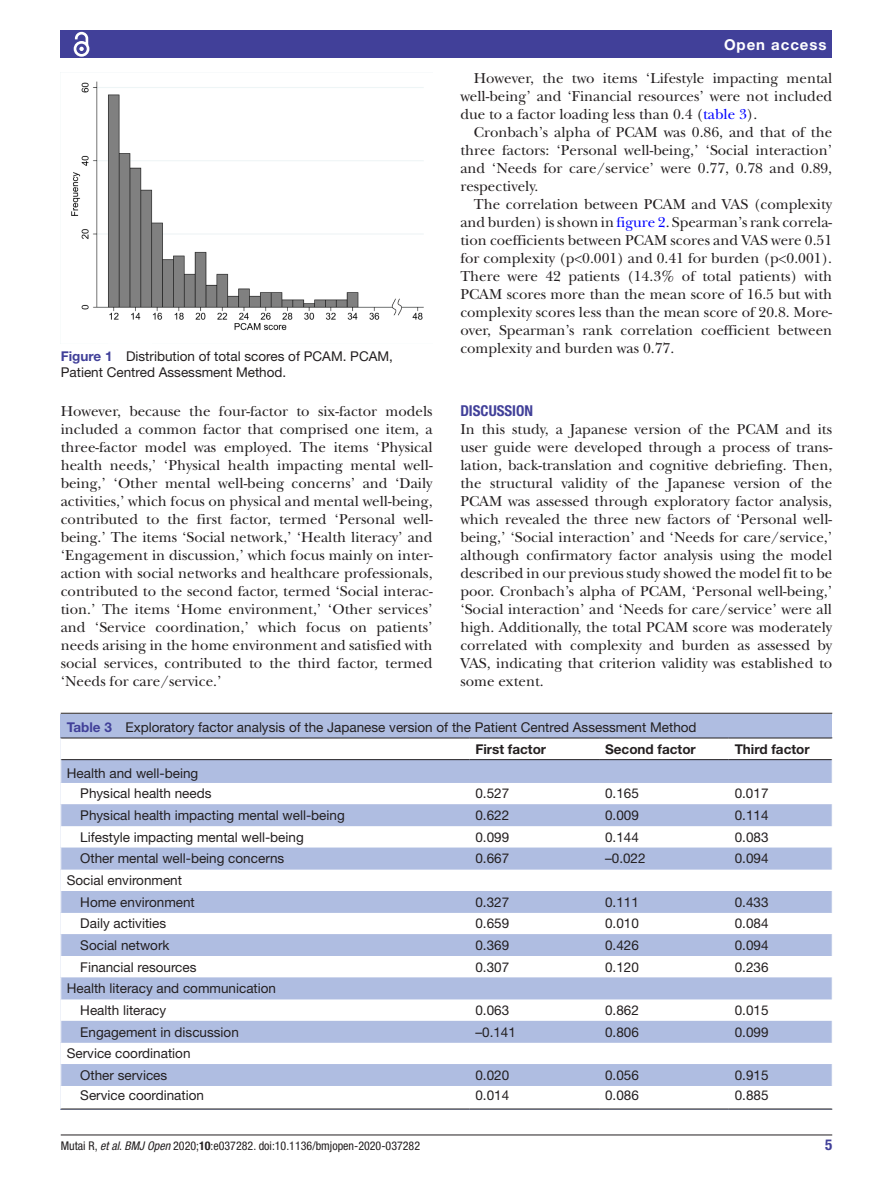
<style>
.page{position:relative;width:893px;height:1191px;background:#fff}
.page>*{position:absolute;margin:0;border:0;box-sizing:border-box;transform-origin:0 0}
.t1{font:15px/18px "New Baskerville";color:#231f20;text-align:justify}
.t2{font:700 condensed 15px "Helvetica Neue LT Std";color:#414099}
.t3{font:700 15px "Helvetica Neue LT Std";letter-spacing:.065em;color:#fff}
.t4{font:13.5px/21.6px "Helvetica Neue LT Std";color:#231f20}
.t5{font:700 13.5px "Helvetica Neue LT Std";color:#231f20}
.t6{font:condensed 12px "Helvetica Neue LT Std";color:#231f20}
.s1{font-weight:700;color:#414099}
.s2{color:#00f}
.s3{font-weight:700}
.s4{font-style:italic}
</style>
<div class="page">
<hr style="left:61px;top:1134px;width:771px;height:1px;background:#231f20">
<div style="left:61px;top:31px;width:771px;height:27px;background:#414099"></div>
<svg style="left:73px;top:31px;width:17px;height:26px"></svg>
<img style="left:71px;top:81px;width:353px;height:250px">
<div style="left:61px;top:713px;width:771px;height:396px;background:#afbde1"></div>
<hr style="left:61px;top:713px;width:771px;height:1px;background:#231f20">
<div style="left:61px;top:738px;width:771px;height:370px;background:#fff"></div>
<svg style="left:61px;top:760px;width:771px;height:325px"></svg>
<hr style="left:61px;top:737px;width:408px;height:1px;background:#231f20">
<hr style="left:61px;top:759px;width:408px;height:1px;background:#231f20">
<hr style="left:469px;top:737px;width:130px;height:1px;background:#231f20">
<hr style="left:469px;top:759px;width:130px;height:1px;background:#231f20">
<hr style="left:599px;top:737px;width:130px;height:1px;background:#231f20">
<hr style="left:599px;top:759px;width:130px;height:1px;background:#231f20">
<hr style="left:729px;top:737px;width:103px;height:1px;background:#231f20">
<hr style="left:729px;top:759px;width:103px;height:1px;background:#231f20">
<hr style="left:61px;top:1108px;width:408px;height:1px;background:#231f20">
<hr style="left:469px;top:1108px;width:130px;height:1px;background:#231f20">
<hr style="left:599px;top:1108px;width:130px;height:1px;background:#231f20">
<hr style="left:729px;top:1108px;width:103px;height:1px;background:#231f20">
<svg style="left:60px;top:738px;width:1px;height:370px"></svg>
<p class="t4" style="left:61px;top:348px;width:334px;line-height:16.2px"><span class="s1">Figure 1</span> Distribution of total scores of PCAM. PCAM,<br>Patient Centred Assessment Method.</p>
<p class="t1" style="left:61px;top:402px;width:373px">However, because the four-factor to six-factor models included a common factor that comprised one item, a three-factor model was employed. The items ‘Physical health needs,’ ‘Physical health impacting mental well&shy;being,’ ‘Other mental well-being concerns’ and ‘Daily activities,’ which focus on physical and mental well-being, contributed to the first factor, termed ‘Personal well&shy;being.’ The items ‘Social network,’ ‘Health literacy’ and ‘Engagement in discussion,’ which focus mainly on inter&shy;action with social networks and healthcare professionals, contributed to the second factor, termed ‘Social interac&shy;tion.’ The items ‘Home environment,’ ‘Other services’ and ‘Service coordination,’ which focus on patients’ needs arising in the home environment and satisfied with social services, contributed to the third factor, termed ‘Needs for care/service.’</p>
<p class="t3" style="left:724px;top:35px;width:104px">Open access</p>
<p class="t1" style="left:460px;top:69px;width:373px;text-indent:14px">However, the two items ‘Lifestyle impacting mental well-being’ and ‘Financial resources’ were not included due to a factor loading less than 0.4 (<span class="s2">table 3</span>).</p>
<p class="t1" style="left:460px;top:123px;width:373px;text-indent:14px">Cronbach’s alpha of PCAM was 0.86, and that of the three factors: ‘Personal well-being,’ ‘Social interaction’ and ‘Needs for care/service’ were 0.77, 0.78 and 0.89, respectively.</p>
<p class="t1" style="left:460px;top:195px;width:373px;text-indent:14px">The correlation between PCAM and VAS (complexity and burden) is shown in <span class="s2">figure 2</span>. Spearman’s rank correla&shy;tion coefficients between PCAM scores and VAS were 0.51 for complexity (p&lt;0.001) and 0.41 for burden (p&lt;0.001).<br>There were 42 patients (14.3% of total patients) with PCAM scores more than the mean score of 16.5 but with complexity scores less than the mean score of 20.8. More&shy;over, Spearman’s rank correlation coefficient between complexity and burden was 0.77.</p>
<p class="t2" style="left:460px;top:401px;width:74px">DISCUSSION</p>
<p class="t1" style="left:460px;top:420px;width:373px">In this study, a Japanese version of the PCAM and its user guide were developed through a process of trans&shy;lation, back-translation and cognitive debriefing. Then, the structural validity of the Japanese version of the PCAM was assessed through exploratory factor analysis, which revealed the three new factors of ‘Personal well&shy;being,’ ‘Social interaction’ and ‘Needs for care/service,’ although confirmatory factor analysis using the model described in our previous study showed the model fit to be poor. Cronbach’s alpha of PCAM, ‘Personal well-being,’ ‘Social interaction’ and ‘Needs for care/service’ were all high. Additionally, the total PCAM score was moderately correlated with complexity and burden as assessed by VAS, indicating that criterion validity was established to some extent.</p>
<p class="t4" style="left:475px;top:715px;width:223px;line-height:22px;text-indent:-409px"><span class="s1">Table 3</span> Exploratory factor analysis of the Japanese version of the Patient Centred Assessment Method<br><span class="s3">First factor</span></p>
<p class="t5" style="left:605px;top:740px;width:92px">Second factor</p>
<p class="t5" style="left:735px;top:740px;width:76px">Third factor</p>
<p class="t4" style="left:80px;top:763px;width:133px;line-height:20.1px;text-indent:-14px">Health and well-being<br>Physical health needs</p>
<p class="t4" style="left:475px;top:782px;width:35px">0.527</p>
<p class="t4" style="left:605px;top:782px;width:35px">0.165</p>
<p class="t4" style="left:735px;top:782px;width:35px">0.017</p>
<p class="t4" style="left:80px;top:804px;width:266px">Physical health impacting mental well-being</p>
<p class="t4" style="left:475px;top:804px;width:35px">0.622</p>
<p class="t4" style="left:605px;top:804px;width:35px">0.009</p>
<p class="t4" style="left:735px;top:804px;width:35px">0.114</p>
<p class="t4" style="left:80px;top:826px;width:225px">Lifestyle impacting mental well-being</p>
<p class="t4" style="left:475px;top:826px;width:35px">0.099</p>
<p class="t4" style="left:605px;top:826px;width:35px">0.144</p>
<p class="t4" style="left:735px;top:826px;width:35px">0.083</p>
<p class="t4" style="left:80px;top:847px;width:206px">Other mental well-being concerns</p>
<p class="t4" style="left:475px;top:847px;width:35px">0.667</p>
<p class="t4" style="left:605px;top:847px;width:42px">–0.022</p>
<p class="t4" style="left:735px;top:847px;width:35px">0.094</p>
<p class="t4" style="left:80px;top:869px;width:116px;text-indent:-14px">Social environment<br>Home environment</p>
<p class="t4" style="left:475px;top:891px;width:35px">0.327</p>
<p class="t4" style="left:605px;top:891px;width:35px">0.111</p>
<p class="t4" style="left:735px;top:891px;width:35px">0.433</p>
<p class="t4" style="left:80px;top:912px;width:87px">Daily activities</p>
<p class="t4" style="left:475px;top:912px;width:35px">0.659</p>
<p class="t4" style="left:605px;top:912px;width:35px">0.010</p>
<p class="t4" style="left:735px;top:912px;width:35px">0.084</p>
<p class="t4" style="left:80px;top:934px;width:91px">Social network</p>
<p class="t4" style="left:475px;top:934px;width:35px">0.369</p>
<p class="t4" style="left:605px;top:934px;width:35px">0.426</p>
<p class="t4" style="left:735px;top:934px;width:35px">0.094</p>
<p class="t4" style="left:80px;top:955px;width:118px">Financial resources</p>
<p class="t4" style="left:475px;top:955px;width:35px">0.307</p>
<p class="t4" style="left:605px;top:955px;width:35px">0.120</p>
<p class="t4" style="left:735px;top:955px;width:35px">0.236</p>
<p class="t4" style="left:80px;top:977px;width:197px;text-indent:-14px">Health literacy and communication<br>Health literacy</p>
<p class="t4" style="left:475px;top:999px;width:35px">0.063</p>
<p class="t4" style="left:605px;top:999px;width:35px">0.862</p>
<p class="t4" style="left:735px;top:999px;width:35px">0.015</p>
<p class="t4" style="left:80px;top:1020px;width:160px">Engagement in discussion</p>
<p class="t4" style="left:475px;top:1020px;width:42px">–0.141</p>
<p class="t4" style="left:605px;top:1020px;width:35px">0.806</p>
<p class="t4" style="left:735px;top:1020px;width:35px">0.099</p>
<p class="t4" style="left:80px;top:1042px;width:112px;text-indent:-14px">Service coordination<br>Other services</p>
<p class="t4" style="left:475px;top:1064px;width:35px">0.020</p>
<p class="t4" style="left:605px;top:1064px;width:35px">0.056</p>
<p class="t4" style="left:735px;top:1064px;width:35px">0.915</p>
<p class="t4" style="left:80px;top:1084px;width:125px">Service coordination</p>
<p class="t4" style="left:475px;top:1084px;width:35px">0.014</p>
<p class="t4" style="left:605px;top:1084px;width:35px">0.086</p>
<p class="t4" style="left:735px;top:1084px;width:35px">0.885</p>
<p class="t6" style="left:61px;top:1138px;width:361px">Mutai R, <span class="s4">et al</span>. <span class="s4">BMJ Open</span> 2020;<span class="s3">10</span>:e037282. doi:10.1136/bmjopen-2020-037282</p>
<p class="t2" style="left:825px;top:1135px;width:9px">5</p>
</div>
